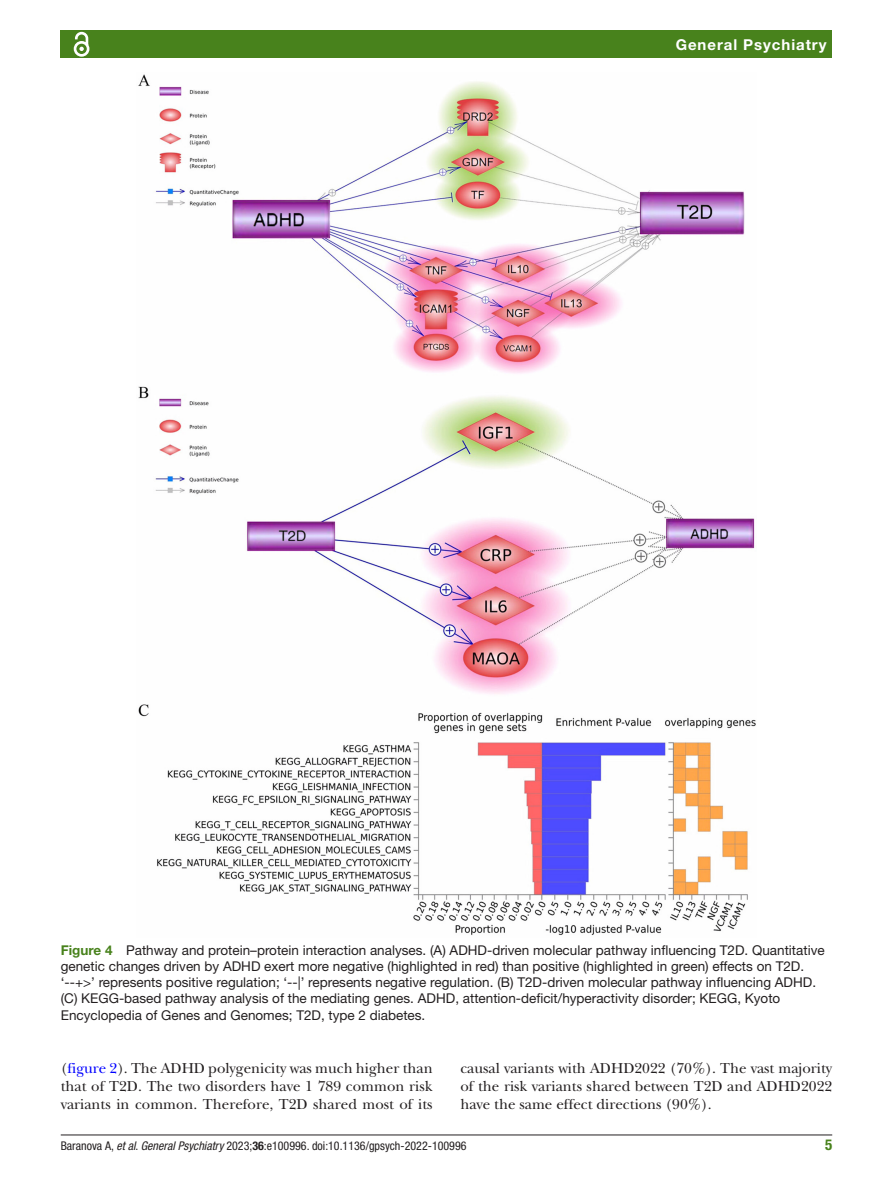
<style>
.page{position:relative;width:893px;height:1191px;background:#fff}
.page>*{position:absolute;margin:0;border:0;box-sizing:border-box;transform-origin:0 0}
.t1{font:15px/18.1px "New Baskerville";color:#231f20;text-align:justify}
.t2{font:700 15px "Helvetica Neue LT Std";letter-spacing:.065em;color:#fff}
.t3{font:700 condensed 15px "Helvetica Neue LT Std";color:#48821c}
.t4{font:13.5px/16.2px "Helvetica Neue LT Std";color:#231f20}
.t5{font:condensed 12px "Helvetica Neue LT Std";color:#231f20}
.s1{font-weight:700;color:#48821c}
.s2{color:#00f}
.s3{font-style:italic}
.s4{font-weight:700}
</style>
<div class="page">
<hr style="left:61px;top:1134px;width:771px;height:1px;background:#231f20">
<div style="left:61px;top:31px;width:771px;height:27px;background:#48821c"></div>
<svg style="left:73px;top:31px;width:17px;height:26px"></svg>
<img style="left:138px;top:74px;width:618px;height:861px">
<p class="t2" style="left:676px;top:35px;width:152px">General Psychiatry</p>
<p class="t4" style="left:61px;top:941px;width:765px"><span class="s1">Figure 4</span> Pathway and protein–protein interaction analyses. (A) ADHD-driven molecular pathway influencing T2D. Quantitative genetic changes driven by ADHD exert more negative (highlighted in red) than positive (highlighted in green) effects on T2D. ‘--+&gt;’ represents positive regulation; ‘--|’ represents negative regulation. (B) T2D-driven molecular pathway influencing ADHD. (C) KEGG-based pathway analysis of the mediating genes. ADHD, attention-deficit/hyperactivity disorder; KEGG, Kyoto Encyclopedia of Genes and Genomes; T2D, type 2 diabetes.</p>
<p class="t1" style="left:61px;top:1059px;width:373px">(<span class="s2">figure 2</span>). The ADHD polygenicity was much higher than that of T2D. The two disorders have 1 789 common risk variants in common. Therefore, T2D shared most of its</p>
<p class="t1" style="left:460px;top:1059px;width:373px">causal variants with ADHD2022 (70%). The vast majority of the risk variants shared between T2D and ADHD2022 have the same effect directions (90%).</p>
<p class="t5" style="left:61px;top:1138px;width:407px">Baranova A, <span class="s3">et al</span>. <span class="s3">General Psychiatry</span> 2023;<span class="s4">36</span>:e100996. doi:10.1136/gpsych-2022-100996</p>
<p class="t3" style="left:825px;top:1135px;width:9px">5</p>
</div>
